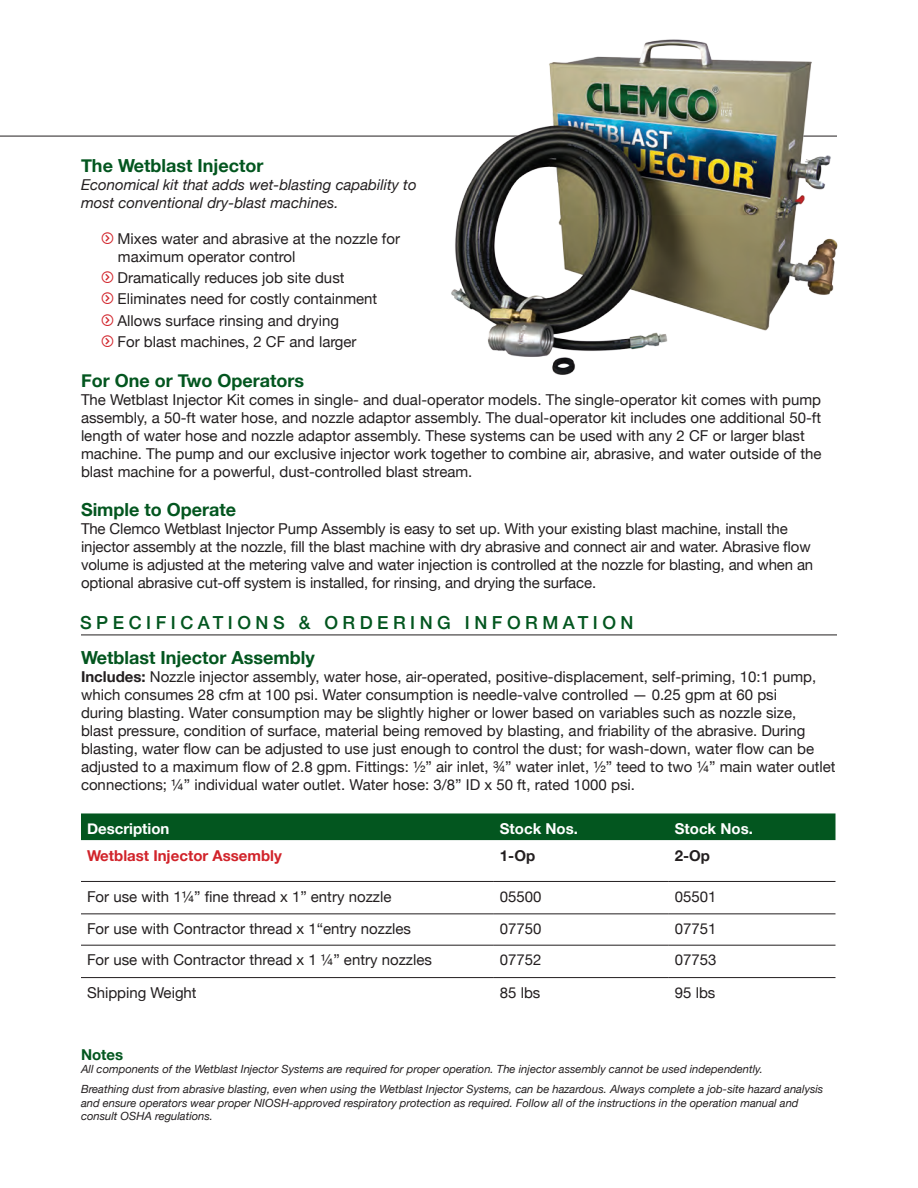
<style>
.page{position:relative;width:918px;height:1188px;background:#fff}
.page>*{position:absolute;margin:0;border:0;box-sizing:border-box;transform-origin:0 0}
.t1{font:700 18px "Helvetica Neue";color:#03561f}
.t2{font:500 18px "Helvetica Neue";letter-spacing:.25em;color:#03561f}
.t3{font:15px/18px "Helvetica Neue";color:#231f20}
.t4{font:italic 15px/18px "Helvetica Neue";color:#231f20}
.t5{font:700 15px "Helvetica Neue";color:#fff}
.t6{font:700 15px "Helvetica Neue";color:#d1232a}
.t7{font:700 15px "Helvetica Neue";color:#231f20}
.t8{font:700 15px "Helvetica Neue";color:#03561f}
.t9{font:italic 11.25px/13.5px "Helvetica Neue";color:#231f20}
.s1{font-family:"My Font";font-size:33px;color:#d1232a}
.s2{font-weight:700}
</style>
<div class="page">
<hr style="left:0;top:136px;width:837px;height:1px;background:#231f20">
<div style="left:81px;top:813px;width:755px;height:27px;background:#03561f"></div>
<hr style="left:81px;top:881px;width:413px;height:1px;background:#231f20">
<hr style="left:494px;top:881px;width:175px;height:1px;background:#231f20">
<hr style="left:669px;top:881px;width:166px;height:1px;background:#231f20">
<hr style="left:81px;top:914px;width:413px;height:1px;background:#231f20">
<hr style="left:494px;top:914px;width:175px;height:1px;background:#231f20">
<hr style="left:669px;top:914px;width:166px;height:1px;background:#231f20">
<hr style="left:81px;top:945px;width:413px;height:1px;background:#231f20">
<hr style="left:494px;top:945px;width:175px;height:1px;background:#231f20">
<hr style="left:669px;top:945px;width:166px;height:1px;background:#231f20">
<hr style="left:81px;top:977px;width:413px;height:1px;background:#231f20">
<hr style="left:494px;top:977px;width:175px;height:1px;background:#231f20">
<hr style="left:669px;top:977px;width:166px;height:1px;background:#231f20">
<img style="left:438px;top:39px;width:400px;height:336px">
<hr style="left:81px;top:635px;width:756px;height:1px;background:#231f20">
<p class="t1" style="left:81px;top:151px;width:184px">The Wetblast Injector</p>
<p class="t4" style="left:81px;top:177px;width:337px">Economical kit that adds wet-blasting capability to most conventional dry-blast machines.</p>
<p class="t3" style="left:118px;top:231px;width:284px;text-indent:-16px"><span class="s1">•</span> Mixes water and abrasive at the nozzle for maximum operator control</p>
<p class="t3" style="left:102px;top:270px;width:244px"><span class="s1">•</span> Dramatically reduces job site dust</p>
<p class="t3" style="left:102px;top:291px;width:277px"><span class="s1">•</span> Eliminates need for costly containment</p>
<p class="t3" style="left:102px;top:312px;width:239px"><span class="s1">•</span> Allows surface rinsing and drying</p>
<p class="t3" style="left:102px;top:333px;width:256px"><span class="s1">•</span> For blast machines, 2 CF and larger</p>
<p class="t1" style="left:81px;top:366px;width:225px">For One or Two Operators</p>
<p class="t3" style="left:81px;top:391px;width:742px">The Wetblast Injector Kit comes in single- and dual-operator models. The single-operator kit comes with pump assembly, a 50-ft water hose, and nozzle adaptor assembly. The dual-operator kit includes one additional 50-ft length of water hose and nozzle adaptor assembly. These systems can be used with any 2 CF or larger blast machine. The pump and our exclusive injector work together to combine air, abrasive, and water outside of the blast machine for a powerful, dust-controlled blast stream.</p>
<p class="t1" style="left:81px;top:496px;width:157px">Simple to Operate</p>
<p class="t3" style="left:81px;top:521px;width:734px">The Clemco Wetblast Injector Pump Assembly is easy to set up. With your existing blast machine, install the injector assembly at the nozzle, fill the blast machine with dry abrasive and connect air and water. Abrasive flow volume is adjusted at the metering valve and water injection is controlled at the nozzle for blasting, and when an optional abrasive cut-off system is installed, for rinsing, and drying the surface.</p>
<p class="t2" style="left:80px;top:609px;width:555px">SPECIFICATIONS &amp; ORDERING INFORMATION</p>
<p class="t1" style="left:81px;top:643px;width:235px">Wetblast Injector Assembly</p>
<p class="t3" style="left:81px;top:668px;width:756px"><span class="s2">Includes:</span> Nozzle injector assembly, water hose, air-operated, positive-displacement, self-priming, 10:1 pump, which consumes 28 cfm at 100 psi. Water consumption is needle-valve controlled — 0.25 gpm at 60 psi<br>during blasting. Water consumption may be slightly higher or lower based on variables such as nozzle size,<br>blast pressure, condition of surface, material being removed by blasting, and friability of the abrasive. During blasting, water flow can be adjusted to use just enough to control the dust; for wash-down, water flow can be adjusted to a maximum flow of 2.8 gpm. Fittings: ½” air inlet, ¾” water inlet, ½” teed to two ¼” main water outlet connections; ¼” individual water outlet. Water hose: 3/8” ID x 50 ft, rated 1000 psi.</p>
<p class="t5" style="left:87px;top:817px;width:84px">Description</p>
<p class="t5" style="left:500px;top:817px;width:80px">Stock Nos.</p>
<p class="t5" style="left:675px;top:817px;width:80px">Stock Nos.</p>
<p class="t6" style="left:87px;top:844px;width:196px">Wetblast Injector Assembly</p>
<p class="t7" style="left:500px;top:844px;width:37px">1-Op</p>
<p class="t7" style="left:675px;top:844px;width:37px">2-Op</p>
<p class="t3" style="left:87px;top:888px;width:306px">For use with 1¼” fine thread x 1” entry nozzle</p>
<p class="t3" style="left:500px;top:888px;width:43px">05500</p>
<p class="t3" style="left:675px;top:888px;width:43px">05501</p>
<p class="t3" style="left:87px;top:921px;width:326px">For use with Contractor thread x 1“entry nozzles</p>
<p class="t3" style="left:500px;top:921px;width:43px">07750</p>
<p class="t3" style="left:675px;top:921px;width:43px">07751</p>
<p class="t3" style="left:87px;top:952px;width:346px">For use with Contractor thread x 1 ¼” entry nozzles</p>
<p class="t3" style="left:500px;top:952px;width:43px">07752</p>
<p class="t3" style="left:675px;top:952px;width:43px">07753</p>
<p class="t3" style="left:87px;top:984px;width:111px">Shipping Weight</p>
<p class="t3" style="left:500px;top:984px;width:42px">85 lbs</p>
<p class="t3" style="left:675px;top:984px;width:42px">95 lbs</p>
<p class="t8" style="left:81px;top:1043px;width:44px">Notes</p>
<p class="t9" style="left:81px;top:1063px;width:683px">All components of the Wetblast Injector Systems are required for proper operation. The injector assembly cannot be used independently.</p>
<p class="t9" style="left:81px;top:1083px;width:744px">Breathing dust from abrasive blasting, even when using the Wetblast Injector Systems, can be hazardous. Always complete a job-site hazard analysis and ensure operators wear proper NIOSH-approved respiratory protection as required. Follow all of the instructions in the operation manual and consult OSHA regulations.</p>
</div>
